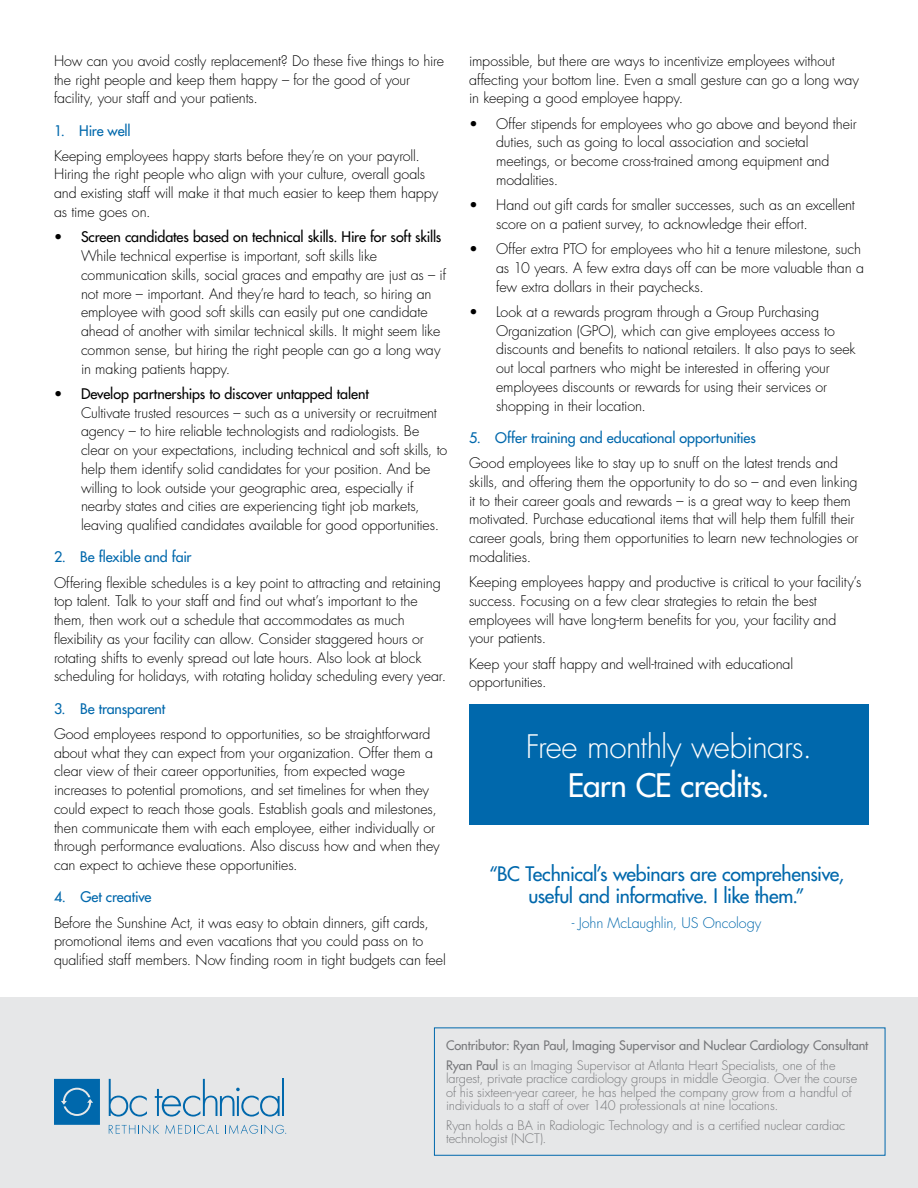
<style>
.page{position:relative;width:918px;height:1188px;background:#fff}
.page>*{position:absolute;margin:0;border:0;box-sizing:border-box;transform-origin:0 0}
.t1{font:300 31.5px "Futura Std";letter-spacing:-.025em;color:#fff}
.t2{font:500 31.5px "Futura Std";letter-spacing:-.025em;color:#fff}
.t3{font:500 19.5px/22.5px "Futura Std";letter-spacing:-.02em;color:#0068ac;text-align:center}
.t4{font:300 14.25px/18.8px "Futura Std";letter-spacing:-.01em;color:#000}
.t5{font:500 14.25px "Futura Std";letter-spacing:-.005em;color:#000}
.t6{font:500 14.25px "Futura Std";letter-spacing:-.01em;color:#0068ac}
.t7{font:300 14.25px "Futura Std";letter-spacing:-.005em;color:#0068ac}
.t8{font:300 12.75px/13.5px "Futura Std";letter-spacing:-.005em;color:#77787b}
.t9{font:500 12.75px/20px "Futura Std";letter-spacing:-.005em;color:#77787b}
.s1{font-weight:300}
</style>
<div class="page">
<div style="left:0;top:998px;width:918px;height:190px;background:#e6e7e8"></div>
<svg style="left:54px;top:1079px;width:46px;height:46px;background:#1272b0"></svg>
<svg style="left:109px;top:1079px;width:38px;height:38px"></svg>
<svg style="left:155px;top:1079px;width:125px;height:38px"></svg>
<hr style="left:282px;top:1079px;width:2px;height:37px;background:#0068ac">
<svg style="left:109px;top:1125px;width:50px;height:9px"></svg>
<svg style="left:165px;top:1125px;width:54px;height:9px"></svg>
<svg style="left:225px;top:1125px;width:61px;height:9px"></svg>
<div style="left:469px;top:704px;width:400px;height:121px;background:#0068ac"></div>
<div style="left:434px;top:1028px;width:451px;height:128px;border:1px solid #0068ac"></div>
<p class="t4" style="left:54px;top:52px;width:391px">How can you avoid costly replacement? Do these five things to hire the right people and keep them happy – for the good of your facility, your staff and your patients.</p>
<p class="t6" style="left:54px;top:121px;width:78px">1. Hire well</p>
<p class="t4" style="left:54px;top:147px;width:386px">Keeping employees happy starts before they’re on your payroll.<br>Hiring the right people who align with your culture, overall goals and existing staff will make it that much easier to keep them happy as time goes on.</p>
<p class="t5" style="left:54px;top:228px;width:389px">• Screen candidates based on technical skills. Hire for soft skills</p>
<p class="t4" style="left:81px;top:247px;width:367px">While technical expertise is important, soft skills like communication skills, social graces and empathy are just as – if not more – important. And they’re hard to teach, so hiring an employee with good soft skills can easily put one candidate ahead of another with similar technical skills. It might seem like common sense, but hiring the right people can go a long way in making patients happy.</p>
<p class="t5" style="left:54px;top:385px;width:316px">• Develop partnerships to discover untapped talent</p>
<p class="t4" style="left:81px;top:403px;width:368px">Cultivate trusted resources – such as a university or recruitment agency – to hire reliable technologists and radiologists. Be clear on your expectations, including technical and soft skills, to help them identify solid candidates for your position. And be willing to look outside your geographic area, especially if nearby states and cities are experiencing tight job markets, leaving qualified candidates available for good opportunities.</p>
<p class="t6" style="left:54px;top:548px;width:139px">2. Be flexible and fair</p>
<p class="t4" style="left:54px;top:573px;width:394px">Offering flexible schedules is a key point to attracting and retaining top talent. Talk to your staff and find out what’s important to the them, then work out a schedule that accommodates as much flexibility as your facility can allow. Consider staggered hours or rotating shifts to evenly spread out late hours. Also look at block scheduling for holidays, with rotating holiday scheduling every year.</p>
<p class="t6" style="left:54px;top:699px;width:113px">3. Be transparent</p>
<p class="t4" style="left:54px;top:725px;width:387px">Good employees respond to opportunities, so be straightforward about what they can expect from your organization. Offer them a clear view of their career opportunities, from expected wage increases to potential promotions, and set timelines for when they could expect to reach those goals. Establish goals and milestones, then communicate them with each employee, either individually or through performance evaluations. Also discuss how and when they can expect to achieve these opportunities.</p>
<p class="t6" style="left:54px;top:888px;width:99px">4. Get creative</p>
<p class="t4" style="left:54px;top:913px;width:393px">Before the Sunshine Act, it was easy to obtain dinners, gift cards, promotional items and even vacations that you could pass on to qualified staff members. Now finding room in tight budgets can feel</p>
<p class="t4" style="left:469px;top:52px;width:391px">impossible, but there are ways to incentivize employees without affecting your bottom line. Even a small gesture can go a long way in keeping a good employee happy.</p>
<p class="t4" style="left:496px;top:114px;width:362px;text-indent:-27px">• Offer stipends for employees who go above and beyond their duties, such as going to local association and societal meetings, or become cross-trained among equipment and modalities.</p>
<p class="t4" style="left:496px;top:196px;width:360px;text-indent:-27px">• Hand out gift cards for smaller successes, such as an excellent score on a patient survey, to acknowledge their effort.</p>
<p class="t4" style="left:496px;top:240px;width:369px;text-indent:-27px">• Offer extra PTO for employees who hit a tenure milestone, such as 10 years. A few extra days off can be more valuable than a few extra dollars in their paychecks.</p>
<p class="t4" style="left:496px;top:303px;width:361px;text-indent:-27px">• Look at a rewards program through a Group Purchasing Organization (GPO), which can give employees access to discounts and benefits to national retailers. It also pays to seek out local partners who might be interested in offering your employees discounts or rewards for using their services or shopping in their location.</p>
<p class="t6" style="left:469px;top:429px;width:288px">5. Offer training and educational opportunities</p>
<p class="t4" style="left:469px;top:454px;width:391px">Good employees like to stay up to snuff on the latest trends and skills, and offering them the opportunity to do so – and even linking it to their career goals and rewards – is a great way to keep them motivated. Purchase educational items that will help them fulfill their career goals, bring them opportunities to learn new technologies or modalities.</p>
<p class="t4" style="left:469px;top:573px;width:394px">Keeping employees happy and productive is critical to your facility’s success. Focusing on a few clear strategies to retain the best employees will have long-term benefits for you, your facility and your patients.</p>
<p class="t4" style="left:469px;top:654px;width:326px">Keep your staff happy and well-trained with educational opportunities.</p>
<h1 class="t1" style="left:526px;top:728px;width:288px">Free monthly webinars.</h1>
<h1 class="t2" style="left:568px;top:765px;width:204px">Earn CE credits.</h1>
<h2 class="t3" style="left:489px;top:862px;width:356px">“BC Technical’s webinars are comprehensive, useful and informative. I like them.”</h2>
<p class="t7" style="left:572px;top:915px;width:191px">- John McLaughlin, US Oncology</p>
<p class="t9" style="left:446px;top:1035px;width:424px">Contributor: Ryan Paul, Imaging Supervisor and Nuclear Cardiology Consultant<br>Ryan Paul <span class="s1">is an Imaging Supervisor at Atlanta Heart Specialists, one of the</span></p>
<p class="t8" style="left:446px;top:1072px;width:413px">largest, private practice cardiology groups in middle Georgia. Over the course of his sixteen-year career, he has helped the company grow from a handful of individuals to a staff of over 140 professionals at nine locations.</p>
<p class="t8" style="left:446px;top:1119px;width:401px">Ryan holds a BA in Radiologic Technology and is a certified nuclear cardiac technologist (NCT).</p>
</div>
